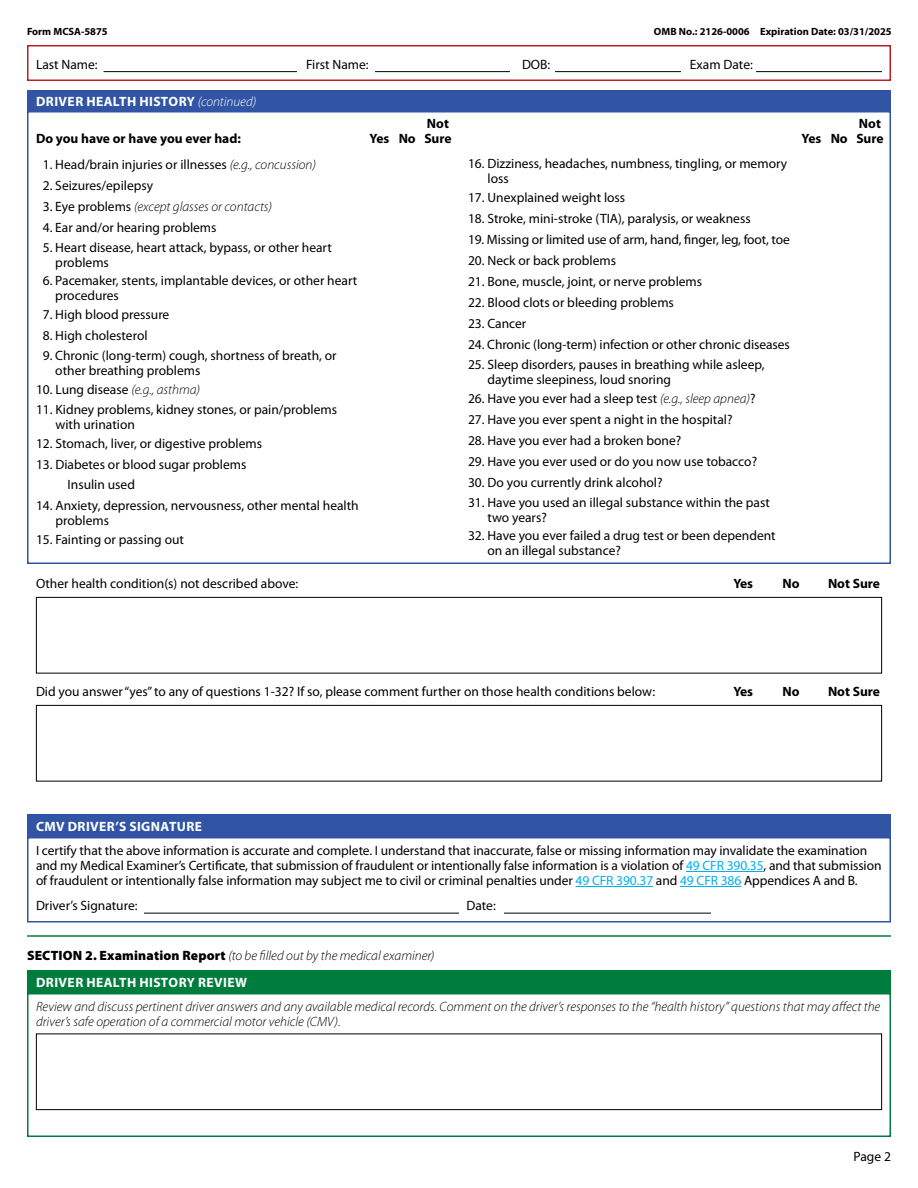
<style>
.page{position:relative;width:918px;height:1188px;background:#fff}
.page>*{position:absolute;margin:0;border:0;box-sizing:border-box;transform-origin:0 0}
.t1{font:13.5px/15px "Myriad Pro";color:#000}
.t2{font:italic 300 13.5px/15px "Myriad Pro";color:#000}
.t3{font:700 13.5px "Myriad Pro";letter-spacing:.03em;color:#fff}
.t4{font:700 13.5px/15px "Myriad Pro";color:#000}
.t5{font:700 10.5px "Myriad Pro";color:#000}
.s1{font-weight:300;font-style:italic}
.s2{font-weight:400;font-style:normal}
.s3{color:#00aeef}
.s4{font-weight:900;font-style:normal}
</style>
<div class="page">
<div style="left:27px;top:837px;width:864px;height:85px;border:2px solid #3155a4"></div>
<div style="left:27px;top:111px;width:864px;height:453px;border:2px solid #3155a4"></div>
<div style="left:27px;top:45px;width:864px;height:36px;border:2px solid #ba2026"></div>
<hr style="left:104px;top:71px;width:193px;height:1px;background:#000">
<hr style="left:375px;top:71px;width:135px;height:1px;background:#000">
<hr style="left:555px;top:71px;width:126px;height:1px;background:#000">
<hr style="left:756px;top:71px;width:126px;height:1px;background:#000">
<div style="left:27px;top:90px;width:864px;height:21px;background:#3155a4"></div>
<div style="left:27px;top:814px;width:864px;height:23px;background:#3155a4"></div>
<div style="left:27px;top:970px;width:864px;height:23px;background:#007c3e"></div>
<div style="left:36px;top:597px;width:846px;height:77px;border:1px solid #000"></div>
<div style="left:36px;top:705px;width:846px;height:77px;border:1px solid #000"></div>
<div style="left:36px;top:1034px;width:846px;height:76px;border:1px solid #000"></div>
<hr style="left:686px;top:871px;width:78px;height:1px;background:#00aeef">
<hr style="left:576px;top:886px;width:77px;height:1px;background:#00aeef">
<hr style="left:680px;top:886px;width:61px;height:1px;background:#00aeef">
<hr style="left:504px;top:913px;width:207px;height:1px;background:#000">
<hr style="left:144px;top:913px;width:315px;height:1px;background:#000">
<hr style="left:27px;top:935px;width:864px;height:2px;background:#007c3e">
<div style="left:27px;top:993px;width:864px;height:144px;border:2px solid #007c3e"></div>
<p class="t5" style="left:27px;top:24px;width:82px">Form MCSA-5875</p>
<p class="t5" style="left:654px;top:24px;width:239px">OMB No.: 2126-0006 Expiration Date: 03/31/2025</p>
<p class="t1" style="left:36px;top:57px;width:63px">Last Name:</p>
<p class="t1" style="left:306px;top:57px;width:64px">First Name:</p>
<p class="t1" style="left:522px;top:57px;width:30px">DOB:</p>
<p class="t1" style="left:690px;top:57px;width:64px">Exam Date:</p>
<h3 class="t3" style="left:36px;top:92px;width:222px">DRIVER HEALTH HISTORY <span class="s1">(continued)</span></h3>
<p class="t4" style="left:424px;top:116px;width:29px">Not<br>Sure</p>
<p class="t4" style="left:856px;top:116px;width:29px">Not<br>Sure</p>
<h4 class="t4" style="left:36px;top:131px;width:206px">Do you have or have you ever had:</h4>
<p class="t4" style="left:370px;top:131px;width:48px">Yes No</p>
<p class="t4" style="left:802px;top:131px;width:48px">Yes No</p>
<p class="t1" style="left:43px;top:157px;width:275px">1. Head/brain injuries or illnesses <span class="s1">(e.g., concussion)</span></p>
<p class="t1" style="left:488px;top:156px;width:301px;text-indent:-20px">16. Dizziness, headaches, numbness, tingling, or memory loss</p>
<p class="t1" style="left:468px;top:190px;width:159px">17. Unexplained weight loss</p>
<p class="t1" style="left:468px;top:211px;width:284px">18. Stroke, mini-stroke (TIA), paralysis, or weakness</p>
<p class="t1" style="left:468px;top:232px;width:323px">19. Missing or limited use of arm, hand, finger, leg, foot, toe</p>
<p class="t1" style="left:468px;top:253px;width:150px">20. Neck or back problems</p>
<p class="t1" style="left:468px;top:274px;width:236px">21. Bone, muscle, joint, or nerve problems</p>
<p class="t1" style="left:468px;top:295px;width:207px">22. Blood clots or bleeding problems</p>
<p class="t1" style="left:468px;top:316px;width:60px">23. Cancer</p>
<p class="t1" style="left:468px;top:337px;width:323px">24. Chronic (long-term) infection or other chronic diseases</p>
<p class="t1" style="left:488px;top:357px;width:279px;text-indent:-20px">25. Sleep disorders, pauses in breathing while asleep, daytime sleepiness, loud snoring</p>
<p class="t1" style="left:468px;top:391px;width:289px">26. Have you ever had a sleep test <span class="s1">(e.g., sleep apnea)</span>?</p>
<p class="t1" style="left:468px;top:412px;width:266px">27. Have you ever spent a night in the hospital?</p>
<p class="t1" style="left:468px;top:433px;width:215px">28. Have you ever had a broken bone?</p>
<p class="t1" style="left:468px;top:454px;width:291px">29. Have you ever used or do you now use tobacco?</p>
<p class="t1" style="left:468px;top:475px;width:196px">30. Do you currently drink alcohol?</p>
<p class="t1" style="left:488px;top:495px;width:284px;text-indent:-20px">31. Have you used an illegal substance within the past two years?</p>
<p class="t1" style="left:488px;top:528px;width:290px;text-indent:-20px">32. Have you ever failed a drug test or been dependent on an illegal substance?</p>
<p class="t1" style="left:43px;top:178px;width:112px">2. Seizures/epilepsy</p>
<p class="t2" style="left:43px;top:199px;width:231px"><span class="s2">3. Eye problems</span> (except glasses or contacts)</p>
<p class="t1" style="left:43px;top:220px;width:175px">4. Ear and/or hearing problems</p>
<p class="t1" style="left:55px;top:240px;width:278px;text-indent:-13px">5. Heart disease, heart attack, bypass, or other heart problems</p>
<p class="t1" style="left:55px;top:273px;width:303px;text-indent:-13px">6. Pacemaker, stents, implantable devices, or other heart procedures</p>
<p class="t1" style="left:43px;top:307px;width:128px">7. High blood pressure</p>
<p class="t1" style="left:43px;top:328px;width:106px">8. High cholesterol</p>
<p class="t1" style="left:55px;top:348px;width:283px;text-indent:-13px">9. Chronic (long-term) cough, shortness of breath, or other breathing problems</p>
<p class="t1" style="left:36px;top:382px;width:166px">10. Lung disease <span class="s1">(e.g., asthma)</span></p>
<p class="t1" style="left:56px;top:402px;width:283px;text-indent:-20px">11. Kidney problems, kidney stones, or pain/problems with urination</p>
<p class="t1" style="left:36px;top:436px;width:228px">12. Stomach, liver, or digestive problems</p>
<p class="t1" style="left:36px;top:457px;width:212px">13. Diabetes or blood sugar problems</p>
<p class="t1" style="left:67px;top:476px;width:69px">Insulin used</p>
<p class="t1" style="left:56px;top:498px;width:305px;text-indent:-20px">14. Anxiety, depression, nervousness, other mental health problems</p>
<p class="t1" style="left:36px;top:532px;width:150px">15. Fainting or passing out</p>
<p class="t1" style="left:36px;top:576px;width:264px">Other health condition(s) not described above:</p>
<p class="t4" style="left:734px;top:575px;width:21px">Yes</p>
<p class="t4" style="left:783px;top:575px;width:19px">No</p>
<p class="t4" style="left:828px;top:575px;width:54px">Not Sure</p>
<p class="t1" style="left:36px;top:684px;width:621px">Did you answer “yes” to any of questions 1-32? If so, please comment further on those health conditions below:</p>
<p class="t4" style="left:734px;top:683px;width:21px">Yes</p>
<p class="t4" style="left:783px;top:683px;width:19px">No</p>
<p class="t4" style="left:828px;top:683px;width:54px">Not Sure</p>
<h3 class="t3" style="left:36px;top:817px;width:167px">CMV DRIVER’S SIGNATURE</h3>
<p class="t1" style="left:36px;top:843px;width:847px">I certify that the above information is accurate and complete. I understand that inaccurate, false or missing information may invalidate the examination and my Medical Examiner’s Certificate, that submission of fraudulent or intentionally false information is a violation of <span class="s3">49 CFR 390.35</span>, and that submission of fraudulent or intentionally false information may subject me to civil or criminal penalties under <span class="s3">49 CFR 390.37</span> and <span class="s3">49 CFR 386</span> Appendices A and B.</p>
<p class="t1" style="left:36px;top:898px;width:103px">Driver’s Signature:</p>
<p class="t1" style="left:467px;top:898px;width:31px">Date:</p>
<h2 class="t2" style="left:27px;top:948px;width:409px"><span class="s4">SECTION 2. Examination Report</span> (to be filled out by the medical examiner)</h2>
<h3 class="t3" style="left:36px;top:973px;width:212px">DRIVER HEALTH HISTORY REVIEW</h3>
<p class="t2" style="left:36px;top:999px;width:846px">Review and discuss pertinent driver answers and any available medical records. Comment on the driver’s responses to the “health history” questions that may affect the driver’s safe operation of a commercial motor vehicle (CMV).</p>
<p class="t1" style="left:854px;top:1149px;width:39px">Page 2</p>
</div>
